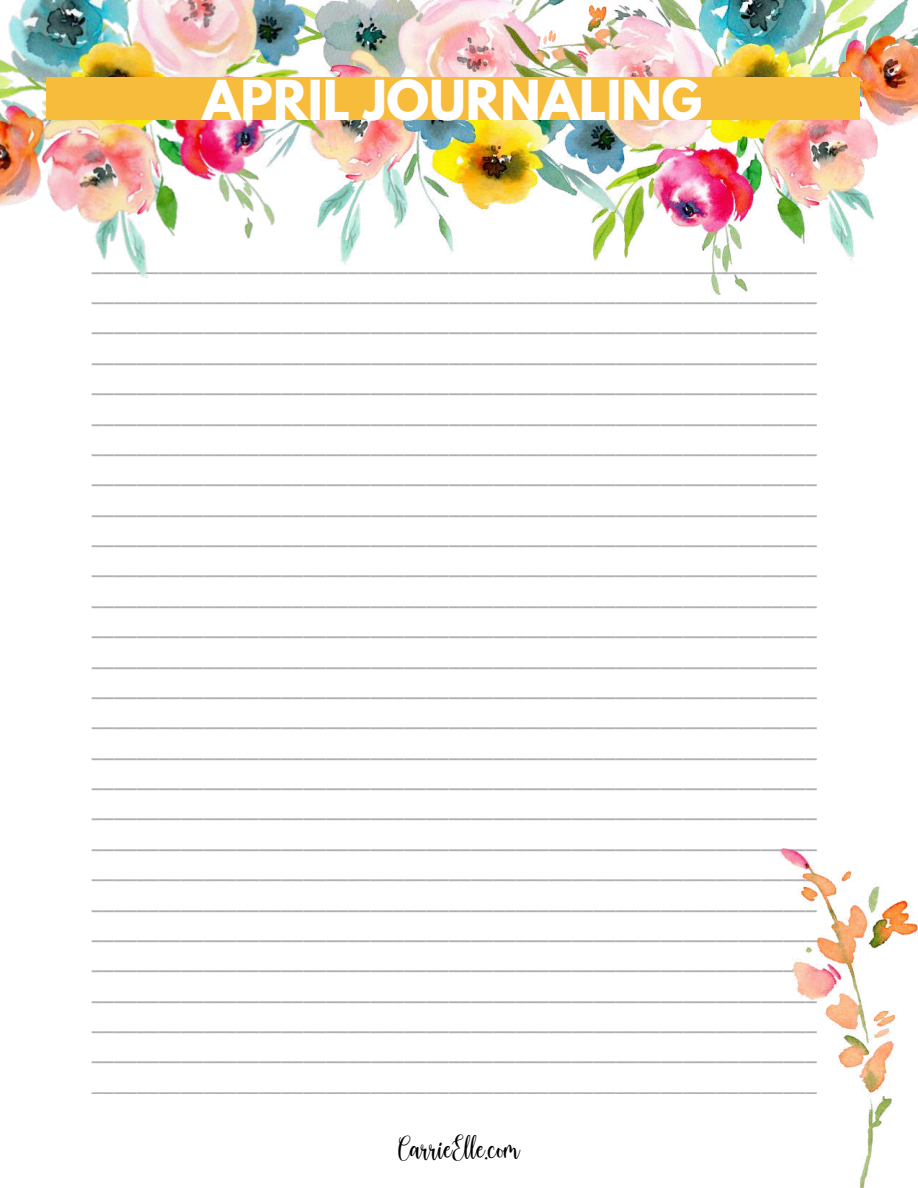
<style>
.page{position:relative;width:918px;height:1188px;background:#fff}
.page>*{position:absolute;margin:0;border:0;box-sizing:border-box;transform-origin:0 0}
.t1{font:700 48.75px "League Spartan";color:#fff}
.t2{font:30px "Natalia Script";color:#000}
.t3{font:700 21.75px/30.3px "League Spartan";color:#717679;text-align:justify}
</style>
<div class="page">
<img style="left:442px;top:0;width:61px;height:253px">
<img style="left:0;top:0;width:442px;height:278px">
<img style="left:503px;top:0;width:415px;height:295px">
<div style="left:46px;top:77px;width:813px;height:43px;background:#f8bc3c"></div>
<img style="left:781px;top:848px;width:137px;height:340px">
<h1 class="t1" style="left:202px;top:76px;width:501px">APRIL JOURNALING</h1>
<p class="t3" style="left:92px;top:251px;width:727px">_________________________________________________________________ _________________________________________________________________ _________________________________________________________________ _________________________________________________________________ _________________________________________________________________ _________________________________________________________________ _________________________________________________________________ _________________________________________________________________ _________________________________________________________________ _________________________________________________________________ _________________________________________________________________ _________________________________________________________________ _________________________________________________________________ _________________________________________________________________ _________________________________________________________________ _________________________________________________________________ _________________________________________________________________ _________________________________________________________________ _________________________________________________________________ _________________________________________________________________ _________________________________________________________________ _________________________________________________________________ _________________________________________________________________ _________________________________________________________________ _________________________________________________________________ _________________________________________________________________ _________________________________________________________________ _________________________________________________________________</p>
<h2 class="t2" style="left:398px;top:1133px;width:123px">CarrieElle.com</h2>
</div>
